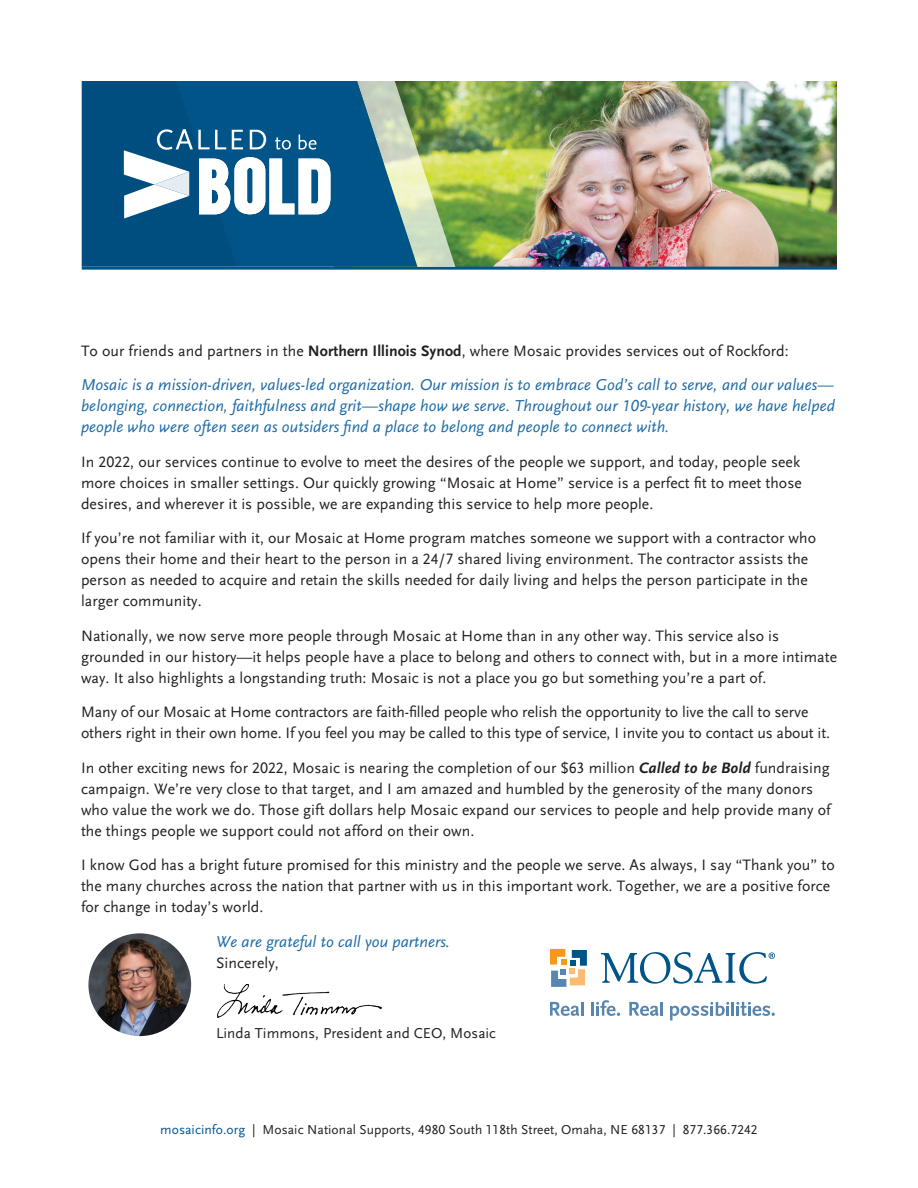
<style>
.page{position:relative;width:918px;height:1188px;background:#fff}
.page>*{position:absolute;margin:0;border:0;box-sizing:border-box;transform-origin:0 0}
.t1{font:italic 16.5px/21px "Scala Sans LF";letter-spacing:.005em;color:#1e6ba5;text-align:justify}
.t2{font:15.75px/21px "Scala Sans LF";letter-spacing:.005em;color:#231f20}
.t3{font:15px "Scala Sans LF";letter-spacing:.005em;color:#231f20}
.t4{font:13.5px "Scala Sans LF";letter-spacing:.005em;color:#231f20}
.s1{font-weight:700}
.s2{font-weight:700;font-style:italic}
.s3{color:#005594}
</style>
<div class="page">
<img style="left:494px;top:81px;width:343px;height:186px">
<img style="left:217px;top:984px;width:165px;height:34px">
<svg style="left:550px;top:949px;width:37px;height:38px"></svg>
<svg style="left:601px;top:952px;width:174px;height:32px"></svg>
<svg style="left:550px;top:1002px;width:29px;height:14px"></svg>
<hr style="left:581px;top:1002px;width:3px;height:14px;background:#5786b0">
<hr style="left:591px;top:1002px;width:3px;height:14px;background:#5786b0">
<svg style="left:629px;top:1002px;width:30px;height:14px"></svg>
<hr style="left:660px;top:1002px;width:3px;height:14px;background:#5786b0">
<svg style="left:596px;top:1000px;width:24px;height:16px"></svg>
<svg style="left:670px;top:1002px;width:105px;height:18px"></svg>
<img style="left:88px;top:933px;width:103px;height:103px;border-radius:51px">
<hr style="left:82px;top:267px;width:755px;height:3px;background:#005487">
<svg style="left:82px;top:81px;width:412px;height:186px;background:#48818e"></svg>
<p class="t2" style="left:81px;top:340px;width:709px">To our friends and partners in the <span class="s1">Northern Illinois Synod</span>, where Mosaic provides services out of Rockford:</p>
<p class="t1" style="left:81px;top:375px;width:755px">Mosaic is a mission-driven, values-led organization. Our mission is to embrace God’s call to serve, and our values— belonging, connection, faithfulness and grit—shape how we serve. Throughout our 109-year history, we have helped people who were often seen as outsiders find a place to belong and people to connect with.</p>
<p class="t2" style="left:81px;top:451px;width:722px;text-align:justify">In 2022, our services continue to evolve to meet the desires of the people we support, and today, people seek more choices in smaller settings. Our quickly growing “Mosaic at Home” service is a perfect fit to meet those desires, and wherever it is possible, we are expanding this service to help more people.</p>
<p class="t2" style="left:81px;top:528px;width:737px">If you’re not familiar with it, our Mosaic at Home program matches someone we support with a contractor who opens their home and their heart to the person in a 24/7 shared living environment. The contractor assists the person as needed to acquire and retain the skills needed for daily living and helps the person participate in the larger community.</p>
<p class="t2" style="left:81px;top:625px;width:758px">Nationally, we now serve more people through Mosaic at Home than in any other way. This service also is grounded in our history—it helps people have a place to belong and others to connect with, but in a more intimate way. It also highlights a longstanding truth: Mosaic is not a place you go but something you’re a part of.</p>
<p class="t2" style="left:81px;top:702px;width:751px">Many of our Mosaic at Home contractors are faith-filled people who relish the opportunity to live the call to serve others right in their own home. If you feel you may be called to this type of service, I invite you to contact us about it.</p>
<p class="t2" style="left:81px;top:757px;width:751px">In other exciting news for 2022, Mosaic is nearing the completion of our $63 million <span class="s2">Called to be Bold</span> fundraising campaign. We’re very close to that target, and I am amazed and humbled by the generosity of the many donors who value the work we do. Those gift dollars help Mosaic expand our services to people and help provide many of the things people we support could not afford on their own.</p>
<p class="t2" style="left:81px;top:855px;width:755px">I know God has a bright future promised for this ministry and the people we serve. As always, I say “Thank you” to the many churches across the nation that partner with us in this important work. Together, we are a positive force for change in today’s world.</p>
<p class="t1" style="left:216px;top:931px;width:236px">We are grateful to call you partners.</p>
<p class="t2" style="left:216px;top:952px;width:64px">Sincerely,</p>
<p class="t3" style="left:216px;top:1025px;width:281px">Linda Timmons, President and CEO, Mosaic</p>
<p class="t4" style="left:160px;top:1122px;width:599px"><span class="s3">mosaicinfo.org</span> | Mosaic National Supports, 4980 South 118th Street, Omaha, NE 68137 | 877.366.7242</p>
</div>
